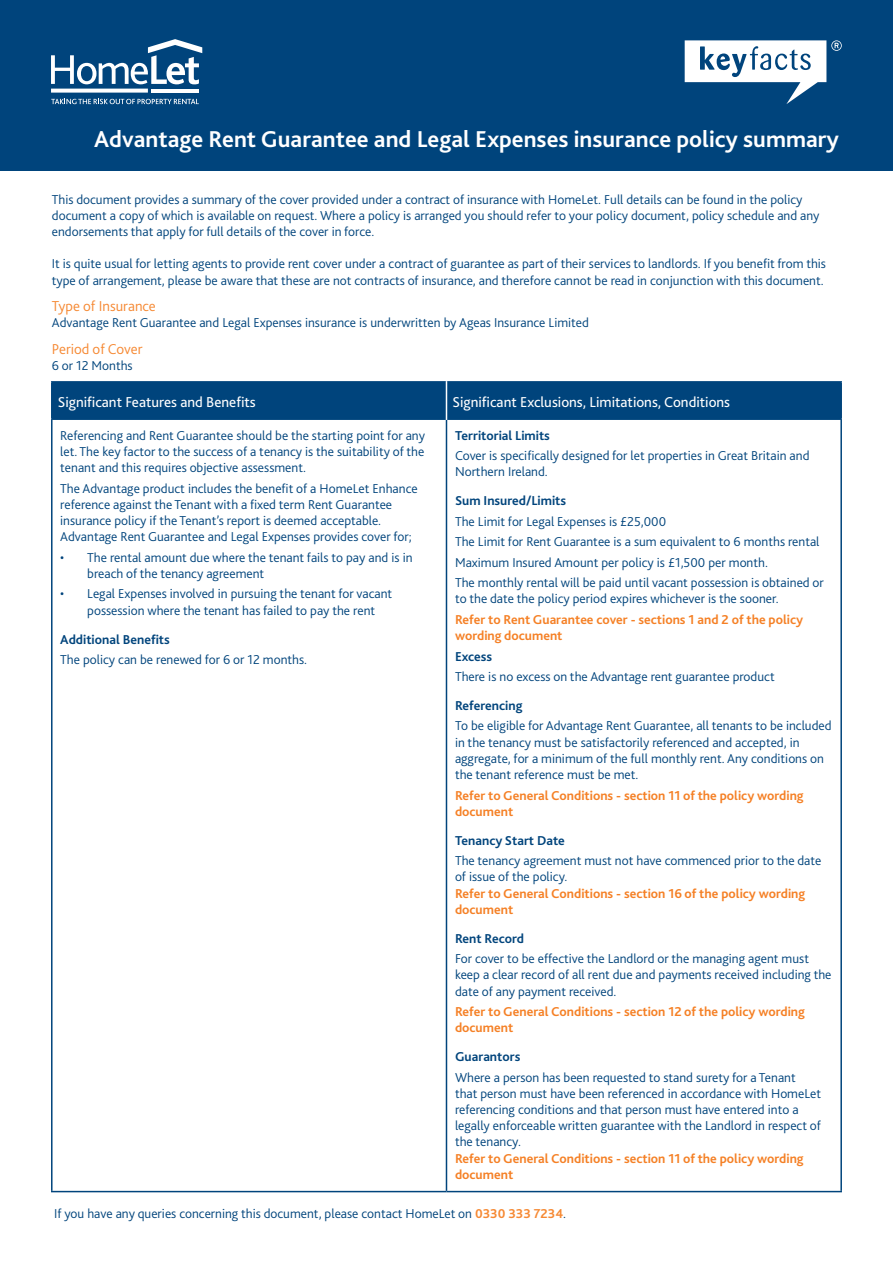
<style>
.page{position:relative;width:893px;height:1263px;background:#fff}
.page>*{position:absolute;margin:0;border:0;box-sizing:border-box;transform-origin:0 0}
.t1{font:700 24px "Bliss 2";color:#fff}
.t2{font:15px "Bliss 2";color:#fff}
.t3{font:300 15px "Bliss 2";color:#f68933}
.t4{font:300 13.5px/16.2px "Bliss 2";color:#00447c}
.t5{font:700 13.5px/16.2px "Bliss 2";color:#f58025}
.t6{font:700 13.5px "Bliss 2";color:#00447c}
.s1{font-weight:700;color:#f68933}
</style>
<div class="page">
<div style="left:53px;top:383px;width:787px;height:35px;background:#00447c"></div>
<hr style="left:51px;top:383px;width:2px;height:35px;background:#00447c">
<hr style="left:51px;top:381px;width:395px;height:2px;background:#00447c">
<hr style="left:446px;top:381px;width:396px;height:2px;background:#00447c">
<hr style="left:840px;top:383px;width:2px;height:35px;background:#00447c">
<hr style="left:51px;top:420px;width:2px;height:771px;background:#00447c">
<hr style="left:51px;top:418px;width:395px;height:2px;background:#00447c">
<hr style="left:446px;top:418px;width:396px;height:2px;background:#00447c">
<hr style="left:446px;top:420px;width:1px;height:771px;background:#00447c">
<hr style="left:840px;top:420px;width:2px;height:771px;background:#00447c">
<hr style="left:51px;top:1191px;width:395px;height:1px;background:#00447c">
<hr style="left:446px;top:1191px;width:396px;height:1px;background:#00447c">
<div style="left:0;top:0;width:893px;height:170px;background:#00447c"></div>
<hr style="left:446px;top:381px;width:1px;height:39px;background:#fff">
<svg style="left:51px;top:89px;width:97px;height:4px"></svg>
<hr style="left:151px;top:89px;width:48px;height:4px;background:#fff">
<svg style="left:51px;top:39px;width:151px;height:45px"></svg>
<svg style="left:51px;top:99px;width:148px;height:5px"></svg>
<svg style="left:685px;top:40px;width:157px;height:64px"></svg>
<h1 class="t1" style="left:94px;top:124px;width:746px">Advantage Rent Guarantee and Legal Expenses insurance policy summary</h1>
<p class="t4" style="left:52px;top:191px;width:769px">This document provides a summary of the cover provided under a contract of insurance with HomeLet. Full details can be found in the policy document a copy of which is available on request. Where a policy is arranged you should refer to your policy document, policy schedule and any endorsements that apply for full details of the cover in force.</p>
<p class="t4" style="left:52px;top:255px;width:776px">It is quite usual for letting agents to provide rent cover under a contract of guarantee as part of their services to landlords. If you benefit from this type of arrangement, please be aware that these are not contracts of insurance, and therefore cannot be read in conjunction with this document.</p>
<p class="t3" style="left:52px;top:297px;width:106px">Type of Insurance</p>
<p class="t4" style="left:52px;top:314px;width:539px">Advantage Rent Guarantee and Legal Expenses insurance is underwritten by Ageas Insurance Limited</p>
<p class="t3" style="left:52px;top:339px;width:92px">Period of Cover</p>
<p class="t4" style="left:52px;top:357px;width:82px">6 or 12 Months</p>
<p class="t2" style="left:58px;top:393px;width:200px">Significant Features and Benefits</p>
<p class="t2" style="left:452px;top:393px;width:279px">Significant Exclusions, Limitations, Conditions</p>
<p class="t4" style="left:60px;top:427px;width:366px;text-align:justify">Referencing and Rent Guarantee should be the starting point for any let. The key factor to the success of a tenancy is the suitability of the tenant and this requires objective assessment.</p>
<p class="t4" style="left:60px;top:480px;width:359px">The Advantage product includes the benefit of a HomeLet Enhance reference against the Tenant with a fixed term Rent Guarantee insurance policy if the Tenant’s report is deemed acceptable.<br>Advantage Rent Guarantee and Legal Expenses provides cover for;</p>
<p class="t4" style="left:87px;top:549px;width:327px;text-indent:-27px">• The rental amount due where the tenant fails to pay and is in breach of the tenancy agreement</p>
<p class="t4" style="left:87px;top:585px;width:306px;text-indent:-27px">• Legal Expenses involved in pursuing the tenant for vacant possession where the tenant has failed to pay the rent</p>
<p class="t6" style="left:60px;top:631px;width:111px">Additional Benefits</p>
<p class="t4" style="left:60px;top:651px;width:248px">The policy can be renewed for 6 or 12 months.</p>
<p class="t6" style="left:455px;top:427px;width:96px">Territorial Limits</p>
<p class="t4" style="left:455px;top:447px;width:356px">Cover is specifically designed for let properties in Great Britain and<br>Northern Ireland.</p>
<p class="t6" style="left:455px;top:493px;width:113px">Sum Insured/Limits</p>
<p class="t4" style="left:455px;top:511px;width:370px;line-height:20.4px">The Limit for Legal Expenses is £25,000<br>The Limit for Rent Guarantee is a sum equivalent to 6 months rental Maximum Insured Amount per policy is £1,500 per month.<br>The monthly rental will be paid until vacant possession is obtained or</p>
<p class="t4" style="left:455px;top:590px;width:325px">to the date the policy period expires whichever is the sooner.</p>
<p class="t5" style="left:455px;top:611px;width:350px">Refer to Rent Guarantee cover - sections 1 and 2 of the policy wording document</p>
<p class="t6" style="left:455px;top:648px;width:39px">Excess</p>
<p class="t4" style="left:455px;top:668px;width:321px">There is no excess on the Advantage rent guarantee product</p>
<p class="t6" style="left:455px;top:697px;width:69px">Referencing</p>
<p class="t4" style="left:455px;top:717px;width:378px">To be eligible for Advantage Rent Guarantee, all tenants to be included in the tenancy must be satisfactorily referenced and accepted, in aggregate, for a minimum of the full monthly rent. Any conditions on the tenant reference must be met.</p>
<p class="t5" style="left:455px;top:787px;width:350px">Refer to General Conditions - section 11 of the policy wording document</p>
<p class="t6" style="left:455px;top:832px;width:111px">Tenancy Start Date</p>
<p class="t4" style="left:455px;top:852px;width:368px">The tenancy agreement must not have commenced prior to the date of issue of the policy.</p>
<p class="t5" style="left:455px;top:885px;width:352px">Refer to General Conditions - section 16 of the policy wording document</p>
<p class="t6" style="left:455px;top:930px;width:71px">Rent Record</p>
<p class="t4" style="left:455px;top:950px;width:378px">For cover to be effective the Landlord or the managing agent must keep a clear record of all rent due and payments received including the date of any payment received.</p>
<p class="t5" style="left:455px;top:1003px;width:351px">Refer to General Conditions - section 12 of the policy wording document</p>
<p class="t6" style="left:455px;top:1048px;width:67px">Guarantors</p>
<p class="t4" style="left:455px;top:1069px;width:368px">Where a person has been requested to stand surety for a Tenant that person must have been referenced in accordance with HomeLet referencing conditions and that person must have entered into a legally enforceable written guarantee with the Landlord in respect of the tenancy.</p>
<p class="t5" style="left:455px;top:1150px;width:350px">Refer to General Conditions - section 11 of the policy wording document</p>
<p class="t4" style="left:54px;top:1205px;width:513px">If you have any queries concerning this document, please contact HomeLet on <span class="s1">0330 333 7234</span>.</p>
</div>
